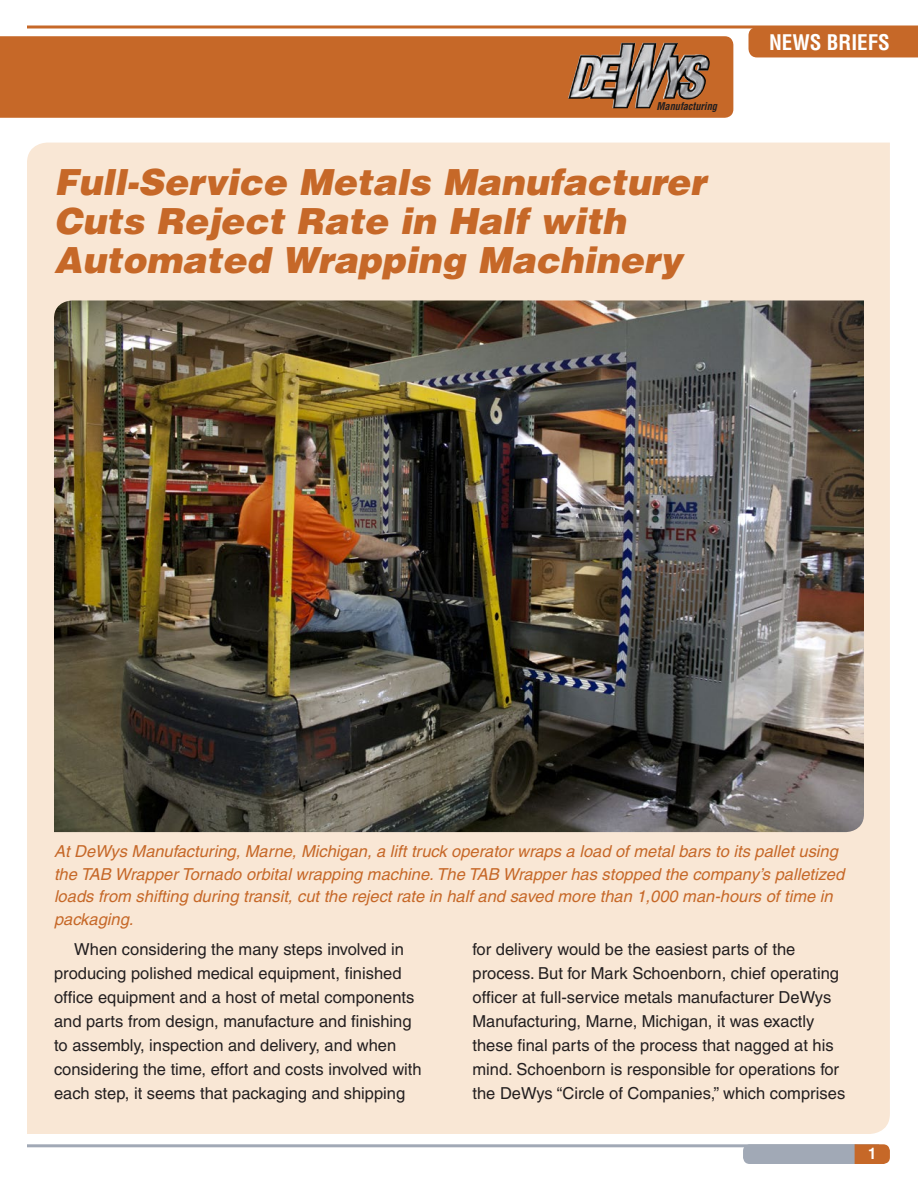
<style>
.page{position:relative;width:918px;height:1188px;background:#fff}
.page>*{position:absolute;margin:0;border:0;box-sizing:border-box;transform-origin:0 0}
.t1{font:italic 900 36px/39px "Helvetica";color:#c66828}
.t2{font:700 condensed 21px "Helvetica";color:#fff}
.body{font:16.5px/24px "Helvetica";color:#231f20}
.t3{font:italic 16.5px/22.5px "Helvetica";color:#c66828}
.t4{font:700 condensed 15px "Helvetica";color:#fff}
.body-2{font:italic 700 condensed 10.5px "Helvetica";letter-spacing:-.01em;color:#231f20}
</style>
<div class="page">
<div style="left:27px;top:143px;width:863px;height:991px;background:#f9e7d5"></div>
<img style="left:54px;top:300px;width:810px;height:532px">
<div style="left:0;top:36px;width:733px;height:82px;background:#c66828"></div>
<hr style="left:27px;top:26px;width:891px;height:2px;background:#c66828">
<hr style="left:27px;top:1144px;width:852px;height:3px;background:#a1a9b6">
<div style="left:749px;top:28px;width:169px;height:29px;background:#c66828"></div>
<div style="left:743px;top:1144px;width:118px;height:20px;background:#a1a9b6;border-radius:7px"></div>
<svg style="left:855px;top:1144px;width:35px;height:20px"></svg>
<img style="left:568px;top:43px;width:142px;height:65px">
<p class="body-2" style="left:657px;top:100px;width:62px">Manufacturing</p>
<p class="t1" style="left:54px;top:162px;width:653px">Full-Service Metals Manufacturer<br>Cuts Reject Rate in Half with<br>Automated Wrapping Machinery</p>
<p class="t2" style="left:769px;top:30px;width:122px">NEWS BRIEFS</p>
<p class="t3" style="left:54px;top:840px;width:792px">At DeWys Manufacturing, Marne, Michigan, a lift truck operator wraps a load of metal bars to its pallet using the TAB Wrapper Tornado orbital wrapping machine. The TAB Wrapper has stopped the company’s palletized loads from shifting during transit, cut the reject rate in half and saved more than 1,000 man-hours of time in packaging.</p>
<p class="body" style="left:54px;top:937px;width:369px;text-indent:20px">When considering the many steps involved in producing polished medical equipment, finished office equipment and a host of metal components and parts from design, manufacture and finishing to assembly, inspection and delivery, and when considering the time, effort and costs involved with each step, it seems that packaging and shipping</p>
<p class="body" style="left:472px;top:937px;width:374px">for delivery would be the easiest parts of the process. But for Mark Schoenborn, chief operating officer at full-service metals manufacturer DeWys Manufacturing, Marne, Michigan, it was exactly these final parts of the process that nagged at his mind. Schoenborn is responsible for operations for the DeWys “Circle of Companies,” which comprises</p>
<p class="t4" style="left:869px;top:1145px;width:9px">1</p>
</div>
